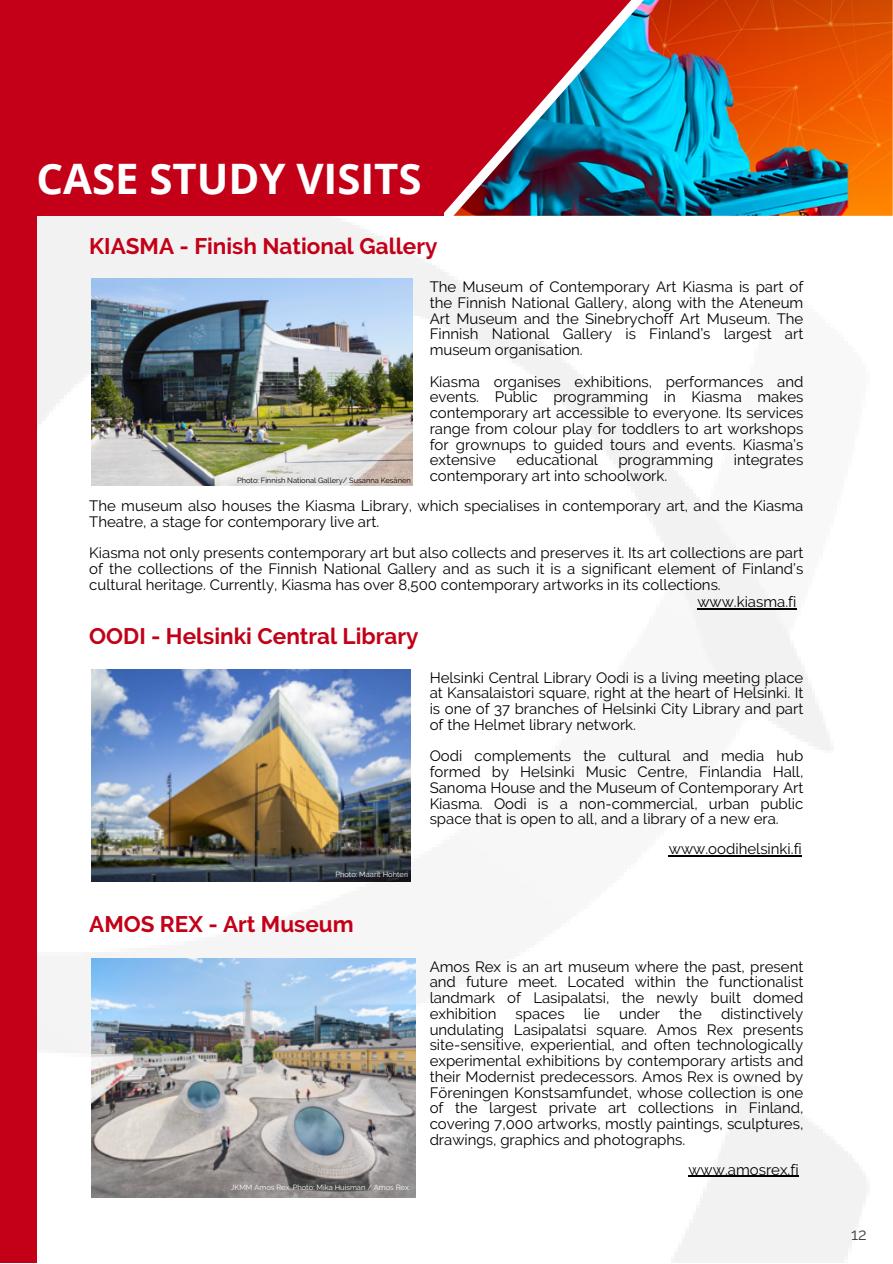
<style>
.page{position:relative;width:893px;height:1264px;background:#fff}
.page>*{position:absolute;margin:0;border:0;box-sizing:border-box;transform-origin:0 0}
.t1{font:700 42px "Open Sans";color:#fff}
.t2{font:700 22.5px "Raleway";color:#c30017}
.t3{font:16.5px "Raleway";color:#434344}
.t4{font:15px/15.8px "Raleway";color:#000;text-align:justify}
.t5{font:7.5px "Raleway";color:#fff}
.t6{font:7.5px "Raleway";color:#000}
</style>
<div class="page">
<img style="left:37px;top:216px;width:829px;height:1046px">
<div style="left:0;top:0;width:37px;height:1262px;background:#c30017"></div>
<img style="left:702px;top:0;width:190px;height:216px">
<svg style="left:443px;top:0;width:259px;height:216px"></svg>
<div style="left:0;top:0;width:443px;height:216px;background:#c30017"></div>
<img style="left:91px;top:279px;width:322px;height:207px">
<img style="left:91px;top:669px;width:319px;height:213px">
<img style="left:91px;top:958px;width:324px;height:239px">
<hr style="left:697px;top:608px;width:99px;height:1px;background:#000">
<hr style="left:668px;top:855px;width:133px;height:1px;background:#000">
<hr style="left:688px;top:1175px;width:110px;height:1px;background:#000">
<p class="t1" style="left:37px;top:149px;width:386px">CASE STUDY VISITS</p>
<p class="t2" style="left:89px;top:233px;width:349px">KIASMA - Finish National Gallery</p>
<p class="t6" style="left:237px;top:476px;width:175px">Photo: Finnish National Gallery/ Susanna Kesänen</p>
<p class="t4" style="left:429px;top:279px;width:375px">The Museum of Contemporary Art Kiasma is part of the Finnish National Gallery, along with the Ateneum Art Museum and the Sinebrychoff Art Museum. The Finnish National Gallery is Finland’s largest art museum organisation.</p>
<p class="t4" style="left:429px;top:373px;width:375px">Kiasma organises exhibitions, performances and events. Public programming in Kiasma makes contemporary art accessible to everyone. Its services range from colour play for toddlers to art workshops for grownups to guided tours and events. Kiasma’s extensive</p>
<p class="t4" style="left:516px;top:452px;width:83px">educational</p>
<p class="t4" style="left:618px;top:452px;width:96px">programming</p>
<p class="t4" style="left:733px;top:452px;width:71px">integrates</p>
<p class="t4" style="left:429px;top:468px;width:239px">contemporary art into schoolwork.</p>
<p class="t4" style="left:89px;top:498px;width:715px">The museum also houses the Kiasma Library, which specialises in contemporary art, and the Kiasma<br>Theatre, a stage for contemporary live art.</p>
<p class="t4" style="left:89px;top:545px;width:715px">Kiasma not only presents contemporary art but also collects and preserves it. Its art collections are part of the collections of the Finnish National Gallery and as such it is a significant element of Finland’s cultural heritage. Currently, Kiasma has over 8,500 contemporary artworks in its collections.</p>
<p class="t2" style="left:89px;top:623px;width:330px">OODI - Helsinki Central Library</p>
<p class="t5" style="left:335px;top:869px;width:74px">Photo: Maarit Hohteri</p>
<p class="t4" style="left:697px;top:594px;width:101px">www.kiasma.fi</p>
<p class="t4" style="left:429px;top:669px;width:375px">Helsinki Central Library Oodi is a living meeting place at Kansalaistori square, right at the heart of Helsinki. It is one of 37 branches of Helsinki City Library and part of the Helmet library network.</p>
<p class="t4" style="left:429px;top:748px;width:375px">Oodi complements the cultural and media hub formed by Helsinki Music Centre, Finlandia Hall, Sanoma House and the Museum of Contemporary Art Kiasma. Oodi is a non-commercial, urban public space that is open to all, and a library of a new era.</p>
<p class="t4" style="left:668px;top:841px;width:134px">www.oodihelsinki.fi</p>
<p class="t2" style="left:89px;top:911px;width:266px">AMOS REX - Art Museum</p>
<p class="t5" style="left:231px;top:1182px;width:181px">JKMM Amos Rex. Photo: Mika Huisman / Amos Rex.</p>
<p class="t4" style="left:429px;top:958px;width:375px">Amos Rex is an art museum where the past, present and future meet. Located within the functionalist landmark of Lasipalatsi, the newly built domed exhibition</p>
<p class="t4" style="left:429px;top:1005px;width:375px;text-indent:291px">distinctively undulating Lasipalatsi square. Amos Rex presents site-sensitive, experiential, and often technologically experimental exhibitions by contemporary artists and their Modernist predecessors. Amos Rex is owned by Föreningen Konstsamfundet, whose collection is one of the largest private art collections in Finland, covering 7,000 artworks, mostly paintings, sculptures, drawings, graphics and photographs.</p>
<p class="t4" style="left:688px;top:1161px;width:112px">www.amosrex.fi</p>
<p class="t4" style="left:515px;top:1005px;width:51px">spaces</p>
<p class="t4" style="left:583px;top:1005px;width:18px">lie</p>
<p class="t4" style="left:619px;top:1005px;width:43px">under</p>
<p class="t4" style="left:679px;top:1005px;width:24px">the</p>
<p class="t3" style="left:851px;top:1224px;width:17px">12</p>
</div>
